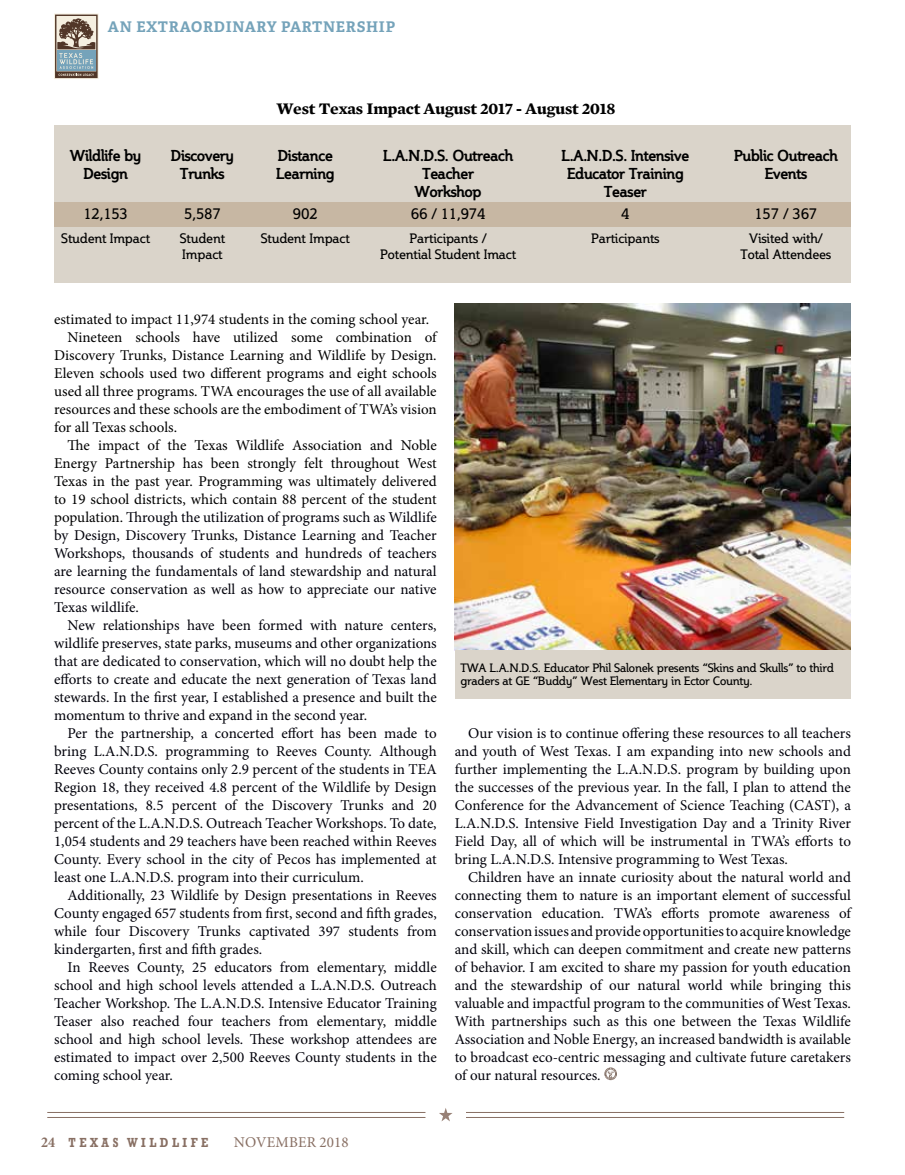
<style>
.page{position:relative;width:905px;height:1175px;background:#fff}
.page>*{position:absolute;margin:0;border:0;box-sizing:border-box;transform-origin:0 0}
.t1{font:700 16.5px "Mercury Text G1";letter-spacing:-.01em;color:#000}
.t2{font:15px/18px "Minion Pro";color:#00000a;text-align:justify}
.t3{font:15px "Minion Pro";color:#000}
.t4{font:700 15px/18px "Steinem";color:#000;text-align:center}
.t5{font:15px "Steinem";color:#000}
.t6{font:15px "Minion Pro";letter-spacing:.01em;color:#886f63}
.t7{font:700 14.7px "Adelle Basic";letter-spacing:.05em;color:#75a3ba}
.t8{font:13.5px/16.2px "Steinem";color:#000;text-align:center}
.t9{font:700 13.5px "Rockwell";letter-spacing:.325em;color:#886f63;scale:.8 1}
.t10{font:12px/13.5px "Steinem";letter-spacing:-.01em;color:#000}
.s1{color:#000}
.s2{font-family:"Minion Pro";font-stretch:condensed;font-size:15px}
</style>
<div class="page">
<svg style="left:439px;top:1108px;width:13px;height:13px"></svg>
<hr style="left:466px;top:1111px;width:378px;height:2px;background:#886f63">
<hr style="left:466px;top:1116px;width:378px;height:2px;background:#886f63">
<hr style="left:47px;top:1111px;width:378px;height:2px;background:#886f63">
<hr style="left:47px;top:1116px;width:378px;height:2px;background:#886f63">
<svg style="left:54px;top:14px;width:45px;height:65px;background:#979691"></svg>
<svg style="left:604px;top:1067px;width:13px;height:13px"></svg>
<img style="left:454px;top:303px;width:396px;height:347px">
<div style="left:455px;top:650px;width:396px;height:48px;background:#dad4ca"></div>
<div style="left:54px;top:126px;width:796px;height:157px;background:#dad4ca"></div>
<div style="left:54px;top:202px;width:796px;height:25px;background:#c7b7a3"></div>
<p class="t7" style="left:108px;top:18px;width:289px">AN EXTRAORDINARY PARTNERSHIP</p>
<p class="t1" style="left:276px;top:98px;width:341px">West Texas Impact August 2017 - August 2018</p>
<p class="t4" style="left:70px;top:146px;width:73px">Wildlife by<br>Design</p>
<p class="t4" style="left:171px;top:146px;width:64px">Discovery<br>Trunks</p>
<p class="t4" style="left:276px;top:146px;width:60px;text-align:left">Distance<br>Learning</p>
<p class="t4" style="left:383px;top:146px;width:131px">L.A.N.D.S. Outreach<br>Teacher<br>Workshop</p>
<p class="t4" style="left:561px;top:146px;width:129px">L.A.N.D.S. Intensive<br>Educator Training<br>Teaser</p>
<p class="t4" style="left:734px;top:146px;width:105px">Public Outreach<br>Events</p>
<p class="t5" style="left:83px;top:206px;width:46px">12,153</p>
<p class="t5" style="left:184px;top:206px;width:38px">5,587</p>
<p class="t5" style="left:293px;top:206px;width:26px">902</p>
<p class="t5" style="left:411px;top:206px;width:76px">66 / 11,974</p>
<p class="t5" style="left:621px;top:206px;width:10px">4</p>
<p class="t5" style="left:754px;top:206px;width:64px">157 / 367</p>
<p class="t8" style="left:61px;top:230px;width:90px">Student Impact</p>
<p class="t8" style="left:180px;top:230px;width:46px;text-align:left">Student<br>Impact</p>
<p class="t8" style="left:261px;top:230px;width:90px">Student Impact</p>
<p class="t8" style="left:380px;top:230px;width:137px">Participants /<br>Potential Student Imact</p>
<p class="t8" style="left:591px;top:230px;width:70px">Participants</p>
<p class="t8" style="left:740px;top:230px;width:92px">Visited with/<br>Total Attendees</p>
<p class="t3" style="left:54px;top:309px;width:376px">estimated to impact 11,974 students in the coming school year.</p>
<p class="t3" style="left:68px;top:327px;width:370px">Nineteen schools have utilized some combination of</p>
<p class="t3" style="left:54px;top:345px;width:384px">Discovery Trunks, Distance Learning and Wildlife by Design.</p>
<p class="t3" style="left:54px;top:363px;width:384px">Eleven schools used two different programs and eight schools</p>
<p class="t3" style="left:54px;top:381px;width:384px">used all three programs. TWA encourages the use of all available</p>
<p class="t3" style="left:54px;top:399px;width:384px">resources and these schools are the embodiment of TWA’s vision</p>
<p class="t3" style="left:54px;top:417px;width:124px">for all Texas schools.</p>
<p class="t3" style="left:68px;top:435px;width:370px">The impact of the Texas Wildlife Association and Noble</p>
<p class="t3" style="left:54px;top:453px;width:384px">Energy Partnership has been strongly felt throughout West</p>
<p class="t3" style="left:54px;top:471px;width:384px">Texas in the past year. Programming was ultimately delivered</p>
<p class="t3" style="left:54px;top:489px;width:384px">to 19 school districts, which contain 88 percent of the student</p>
<p class="t2" style="left:54px;top:508px;width:384px"><span class="s1">population.</span> Through the utilization of programs such as Wildlife</p>
<p class="t2" style="left:54px;top:526px;width:384px">by Design, Discovery Trunks, Distance Learning and Teacher</p>
<p class="t2" style="left:54px;top:544px;width:384px">Workshops, thousands of students and hundreds of teachers</p>
<p class="t2" style="left:54px;top:562px;width:384px">are learning the fundamentals of land stewardship and natural</p>
<p class="t2" style="left:54px;top:580px;width:384px">resource conservation as well as how to appreciate our native</p>
<p class="t2" style="left:54px;top:598px;width:86px">Texas wildlife.</p>
<p class="t2" style="left:68px;top:616px;width:370px">New relationships have been formed with nature centers,</p>
<p class="t2" style="left:54px;top:634px;width:384px">wildlife preserves, state parks, museums and other organizations</p>
<p class="t2" style="left:54px;top:652px;width:384px">that are dedicated to conservation, which will no doubt help the</p>
<p class="t2" style="left:54px;top:670px;width:384px">efforts to create and educate the next generation of Texas land</p>
<p class="t2" style="left:54px;top:688px;width:384px">stewards. In the first year, I established a presence and built the</p>
<p class="t2" style="left:54px;top:706px;width:315px">momentum to thrive and expand in the second year.</p>
<p class="t2" style="left:68px;top:724px;width:370px">Per the partnership, a concerted effort has been made to</p>
<p class="t2" style="left:54px;top:742px;width:384px">bring L.A.N.D.S. programming to Reeves County. Although</p>
<p class="t2" style="left:54px;top:760px;width:384px">Reeves County contains only 2.9 percent of the students in TEA</p>
<p class="t2" style="left:54px;top:778px;width:384px">Region 18, they received 4.8 percent of the Wildlife by Design</p>
<p class="t2" style="left:54px;top:796px;width:384px">presentations, 8.5 percent of the Discovery Trunks and 20</p>
<p class="t2" style="left:54px;top:814px;width:384px">percent of the L.A.N.D.S. Outreach Teacher Workshops. To date,</p>
<p class="t2" style="left:54px;top:832px;width:384px">1,054 students and 29 teachers have been reached within Reeves</p>
<p class="t2" style="left:54px;top:850px;width:384px">County. Every school in the city of Pecos has implemented at</p>
<p class="t2" style="left:54px;top:868px;width:311px">least one L.A.N.D.S. program into their curriculum.</p>
<p class="t2" style="left:68px;top:886px;width:370px">Additionally, 23 Wildlife by Design presentations in Reeves</p>
<p class="t2" style="left:54px;top:904px;width:384px">County engaged 657 students from first, second and fifth grades,</p>
<p class="t2" style="left:54px;top:922px;width:384px">while four Discovery Trunks captivated 397 students from</p>
<p class="t2" style="left:54px;top:940px;width:210px">kindergarten, first and fifth grades.</p>
<p class="t2" style="left:68px;top:958px;width:370px">In Reeves County, 25 educators from elementary, middle</p>
<p class="t2" style="left:54px;top:976px;width:384px">school and high school levels attended a L.A.N.D.S. Outreach</p>
<p class="t2" style="left:54px;top:994px;width:384px">Teacher Workshop. The L.A.N.D.S. Intensive Educator Training</p>
<p class="t2" style="left:54px;top:1012px;width:384px">Teaser also reached four teachers from elementary, middle</p>
<p class="t2" style="left:54px;top:1030px;width:384px">school and high school levels. These workshop attendees are</p>
<p class="t2" style="left:54px;top:1048px;width:384px">estimated to impact over 2,500 Reeves County students in the</p>
<p class="t2" style="left:54px;top:1066px;width:120px">coming school year.</p>
<p class="t10" style="left:460px;top:661px;width:375px">TWA L.A.N.D.S. Educator Phil Salonek presents “Skins and Skulls” to third graders at GE “Buddy” West Elementary in Ector County.</p>
<p class="t2" style="left:454px;top:724px;width:398px;text-indent:14px">Our vision is to continue offering these resources to all teachers and youth of West Texas. I am expanding into new schools and further implementing the L.A.N.D.S. program by building upon the successes of the previous year. In the fall, I plan to attend the Conference for the Advancement of Science Teaching (CAST), a L.A.N.D.S. Intensive Field Investigation Day and a Trinity River Field Day, all of which will be instrumental in TWA’s efforts to bring L.A.N.D.S. Intensive programming to West Texas.</p>
<p class="t2" style="left:454px;top:868px;width:398px;text-indent:14px">Children have an innate curiosity about the natural world and connecting them to nature is an important element of successful conservation education. TWA’s efforts promote awareness of conservation issues and provide opportunities to acquire knowledge and skill, which can deepen commitment and create new patterns of behavior. I am excited to share my passion for youth education and the stewardship of our natural world while bringing this valuable and impactful program to the communities of West Texas.<br>With partnerships such as this one between the Texas Wildlife Association and Noble Energy, an increased bandwidth is available to broadcast eco-centric messaging and cultivate future caretakers of our natural resources.</p>
<p class="t9" style="left:41px;top:1133px;width:210px"><span class="s2">24</span> TEXAS WILDLIFE</p>
<p class="t6" style="left:234px;top:1131px;width:116px">NOVEMBER 2018</p>
</div>
